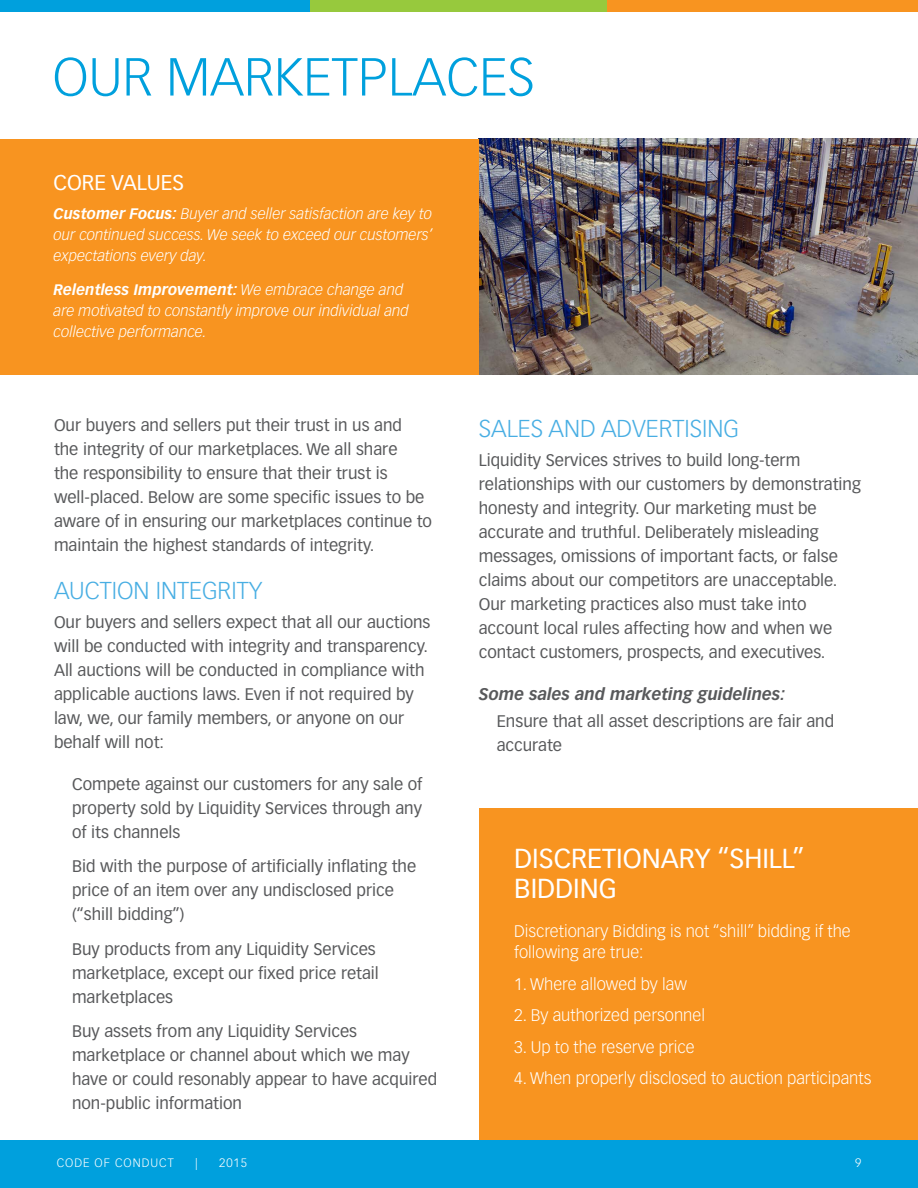
<style>
.page{position:relative;width:918px;height:1188px;background:#fff}
.page>*{position:absolute;margin:0;border:0;box-sizing:border-box;transform-origin:0 0}
.t1{font:300 52.5px "Vectora LT Std";color:#00a0dd}
.t2{font:27px/30px "Vectora LT Std";color:#fff}
.t3{font:300 24px "Vectora LT Std";color:#48aee3}
.t4{font:21px "Vectora LT Std";color:#fff}
.t5{font:16.5px/24px "Vectora LT Std";color:#58595b}
.t6{font:300 16.5px/21px "Vectora LT Std";color:#fff}
.t7{font:italic 700 16.5px "Vectora LT Std";color:#58595b}
.t8{font:italic 300 15px/21px "Vectora LT Std";color:#fff;text-align:justify}
.t9{font:300 12px "Vectora LT Std";letter-spacing:.08em;color:#fff}
.s1{font-weight:700}
</style>
<div class="page">
<div style="left:0;top:1140px;width:918px;height:48px;background:#00a0dd"></div>
<div style="left:0;top:0;width:310px;height:12px;background:#00a0dd"></div>
<div style="left:310px;top:0;width:298px;height:12px;background:#97c93d"></div>
<div style="left:608px;top:0;width:310px;height:12px;background:#f89420"></div>
<img style="left:479px;top:139px;width:439px;height:235px">
<div style="left:0;top:139px;width:479px;height:235px;background:#f89420"></div>
<div style="left:479px;top:808px;width:438px;height:332px;background:#f89420"></div>
<h1 class="t1" style="left:52px;top:47px;width:484px">OUR MARKETPLACES</h1>
<p class="t4" style="left:54px;top:171px;width:132px">CORE VALUES</p>
<p class="t8" style="left:54px;top:203px;width:381px"><span class="s1">Customer Focus:</span> Buyer and seller satisfaction are key to our continued success. We seek to exceed our customers’ expectations every day.</p>
<p class="t8" style="left:54px;top:280px;width:357px;text-align:left"><span class="s1">Relentless Improvement:</span> We embrace change and are motivated to constantly improve our individual and collective performance.</p>
<p class="t5" style="left:54px;top:414px;width:380px">Our buyers and sellers put their trust in us and<br>the integrity of our marketplaces. We all share<br>the responsibility to ensure that their trust is well-placed. Below are some specific issues to be aware of in ensuring our marketplaces continue to maintain the highest standards of integrity.</p>
<h3 class="t3" style="left:54px;top:577px;width:210px">AUCTION INTEGRITY</h3>
<p class="t5" style="left:54px;top:610px;width:378px">Our buyers and sellers expect that all our auctions will be conducted with integrity and transparency.<br>All auctions will be conducted in compliance with applicable auctions laws. Even if not required by law, we, our family members, or anyone on our behalf will not:</p>
<p class="t5" style="left:72px;top:772px;width:352px;text-align:justify">Compete against our customers for any sale of property sold by Liquidity Services through any of its channels</p>
<p class="t5" style="left:72px;top:855px;width:346px">Bid with the purpose of artificially inflating the price of an item over any undisclosed price (“shill bidding”)</p>
<p class="t5" style="left:72px;top:937px;width:308px">Buy products from any Liquidity Services marketplace, except our fixed price retail marketplaces</p>
<p class="t5" style="left:72px;top:1020px;width:367px">Buy assets from any Liquidity Services marketplace or channel about which we may have or could resonably appear to have acquired non-public information</p>
<h3 class="t3" style="left:479px;top:415px;width:262px">SALES AND ADVERTISING</h3>
<p class="t5" style="left:479px;top:448px;width:384px">Liquidity Services strives to build long-term relationships with our customers by demonstrating honesty and integrity. Our marketing must be accurate and truthful. Deliberately misleading messages, omissions of important facts, or false claims about our competitors are unacceptable.<br>Our marketing practices also must take into account local rules affecting how and when we contact customers, prospects, and executives.</p>
<p class="t7" style="left:479px;top:684px;width:308px">Some sales and marketing guidelines:</p>
<p class="t5" style="left:497px;top:709px;width:339px">Ensure that all asset descriptions are fair and accurate</p>
<h2 class="t2" style="left:514px;top:844px;width:292px">DISCRETIONARY “SHILL”<br>BIDDING</h2>
<p class="t6" style="left:514px;top:921px;width:338px">Discretionary Bidding is not “shill” bidding if the following are true:</p>
<p class="t6" style="left:514px;top:974px;width:174px">1. Where allowed by law</p>
<p class="t6" style="left:514px;top:1005px;width:192px">2. By authorized personnel</p>
<p class="t6" style="left:514px;top:1037px;width:182px">3. Up to the reserve price</p>
<p class="t6" style="left:514px;top:1068px;width:359px">4. When properly disclosed to auction participants</p>
<p class="t9" style="left:57px;top:1156px;width:119px">CODE OF CONDUCT</p>
<p class="t9" style="left:195px;top:1156px;width:4px">|</p>
<p class="t9" style="left:219px;top:1156px;width:29px">2015</p>
<p class="t9" style="left:855px;top:1156px;width:8px">9</p>
</div>
